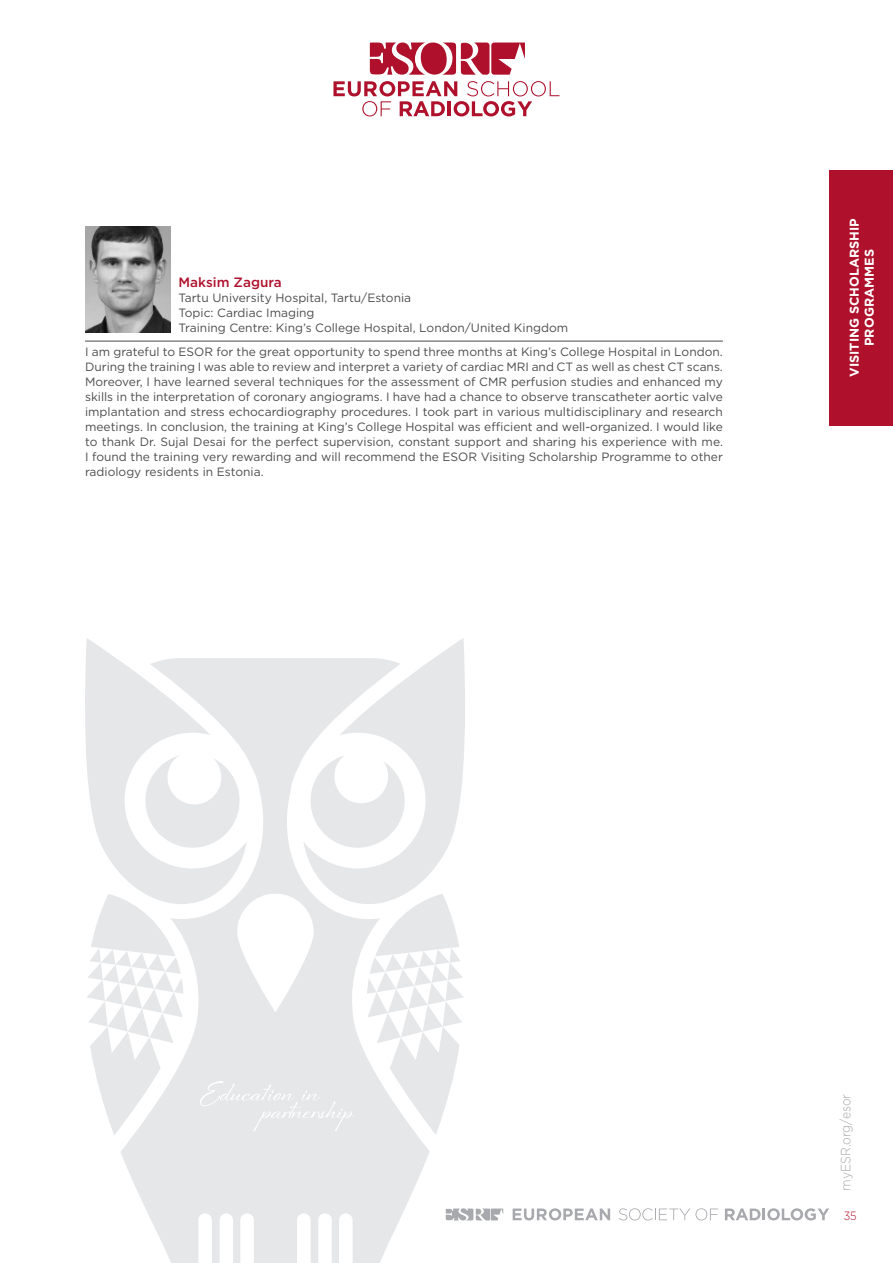
<style>
.page{position:relative;width:893px;height:1263px;background:#fff}
.page>*{position:absolute;margin:0;border:0;box-sizing:border-box;transform-origin:0 0}
.t1{font:300 13.5px "Gotham";color:#a8a9ad;scale:.9 1}
.MY_EXPERIENCE_-_Name{font:500 13.5px "Gotham";color:#af112c}
.t2{font:700 12.75px/15px "Gotham";color:#fff;text-align:center}
.MY_EXPERIENCE_-_Flie{font:12px/15px "Gotham";color:#4b4c4d;text-align:justify}
.MY_EXPERIENCE_-_Univ{font:12px/15px "Gotham";color:#4b4c4d}
.t3{font:300 12px "Gotham";color:#af112c;scale:.9 1}
</style>
<div class="page">
<svg style="left:370px;top:43px;width:155px;height:32px"></svg>
<svg style="left:333px;top:81px;width:226px;height:35px"></svg>
<div style="left:829px;top:170px;width:64px;height:255px;background:#af112c"></div>
<svg style="left:446px;top:1208px;width:57px;height:12px"></svg>
<svg style="left:513px;top:1208px;width:97px;height:12px"></svg>
<svg style="left:619px;top:1208px;width:99px;height:12px"></svg>
<svg style="left:725px;top:1208px;width:104px;height:12px"></svg>
<hr style="left:85px;top:341px;width:638px;height:1px;background:#4b4c4d">
<img style="left:85px;top:227px;width:85px;height:105px">
<svg style="left:121px;top:1135px;width:309px;height:128px;fill:#e6e7e9"></svg>
<svg style="left:85px;top:638px;width:380px;height:497px"></svg>
<p class="MY_EXPERIENCE_-_Name" style="left:179px;top:274px;width:104px">Maksim Zagura</p>
<p class="MY_EXPERIENCE_-_Univ" style="left:179px;top:290px;width:391px">Tartu University Hospital, Tartu/Estonia<br>Topic: Cardiac Imaging<br>Training Centre: King’s College Hospital, London/United Kingdom</p>
<p class="MY_EXPERIENCE_-_Flie" style="left:85px;top:344px;width:639px">I am grateful to ESOR for the great opportunity to spend three months at King’s College Hospital in London.<br>During the training I was able to review and interpret a variety of cardiac MRI and CT as well as chest CT scans.<br>Moreover, I have learned several techniques for the assessment of CMR perfusion studies and enhanced my skills in the interpretation of coronary angiograms. I have had a chance to observe transcatheter aortic valve implantation and stress echocardiography procedures. I took part in various multidisciplinary and research meetings. In conclusion, the training at King’s College Hospital was efficient and well-organized. I would like to thank Dr. Sujal Desai for the perfect supervision, constant support and sharing his experience with me.<br>I found the training very rewarding and will recommend the ESOR Visiting Scholarship Programme to other radiology residents in Estonia.</p>
<p class="t2" style="left:847px;top:377px;width:160px;rotate:-90deg">VISITING SCHOLARSHIP<br>PROGRAMMES</p>
<p class="t1" style="left:837px;top:1191px;width:109px;rotate:-90deg">myESR.org/esor</p>
<p class="t3" style="left:844px;top:1208px;width:16px">35</p>
</div>
